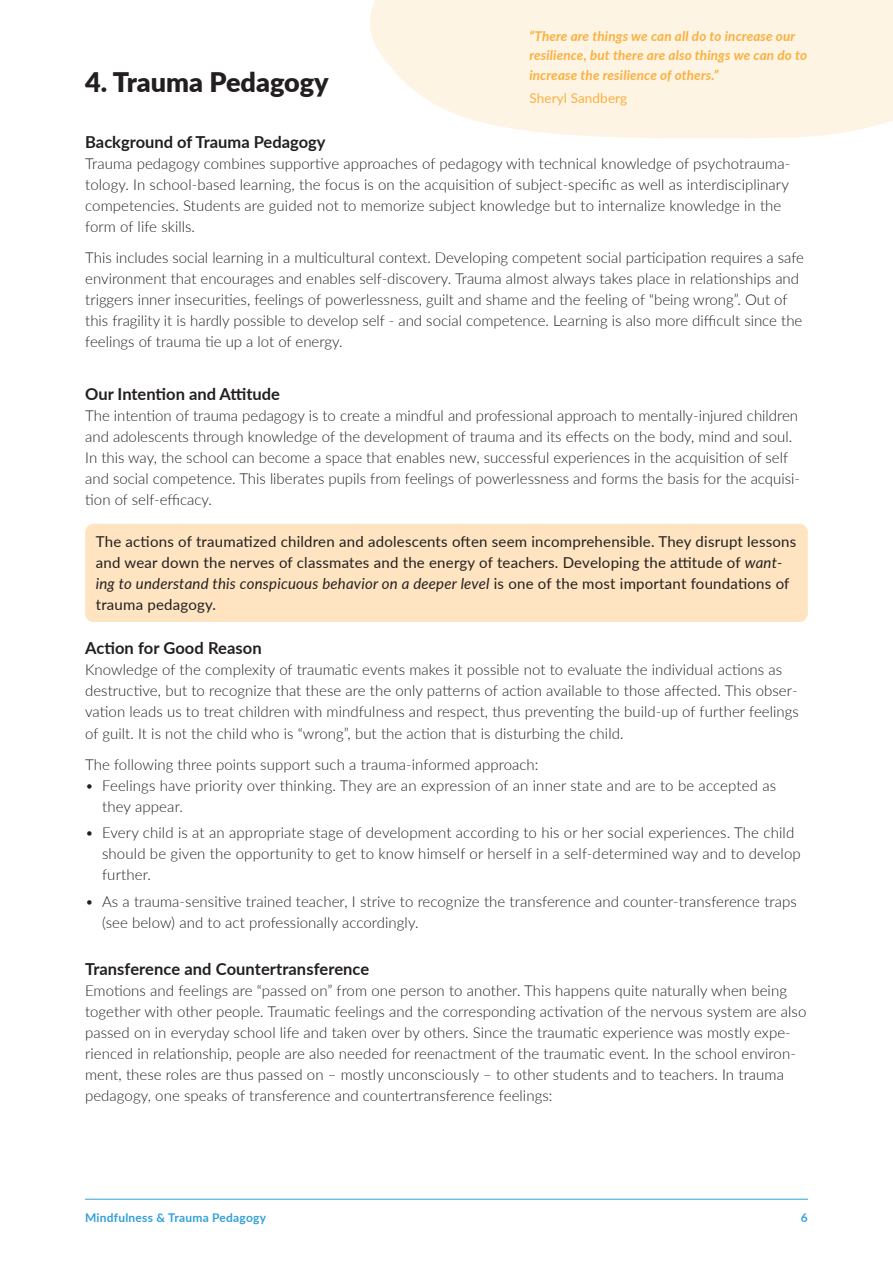
<style>
.page{position:relative;width:893px;height:1263px;background:#fff}
.page>*{position:absolute;margin:0;border:0;box-sizing:border-box;transform-origin:0 0}
.t1{font:900 27px "Lato";color:#231f20}
.t2{font:700 16.5px "Lato";color:#231f20}
.t3{font:300 15px/21px "Lato";letter-spacing:.005em;color:#231f20}
.t4{font:15px/21px "Lato";letter-spacing:.015em;color:#231f20}
.t5{font:italic 700 13.5px/19.5px "Lato";letter-spacing:.01em;color:#fbb03f}
.t6{font:13.5px "Lato";letter-spacing:.01em;color:#fbb03f}
.t7{font:700 12px "Lato";letter-spacing:.02em;color:#34a0d9}
.s1{font-style:italic}
</style>
<div class="page">
<hr style="left:85px;top:1199px;width:723px;height:1px;background:#34a0d9">
<svg style="left:370px;top:0;width:523px;height:138px;background:#fef4e6"></svg>
<div style="left:85px;top:524px;width:723px;height:98px;background:#fee4c0;border-radius:9px"></div>
<p class="t5" style="left:529px;top:25px;width:279px">“There are things we can all do to increase our resilience, but there are also things we can do to increase the resilience of others.”</p>
<p class="t6" style="left:529px;top:89px;width:99px">Sheryl Sandberg</p>
<h1 class="t1" style="left:85px;top:62px;width:245px">4. Trauma Pedagogy</h1>
<p class="t2" style="left:85px;top:130px;width:242px">Background of Trauma Pedagogy</p>
<p class="t3" style="left:85px;top:152px;width:706px">Trauma pedagogy combines supportive approaches of pedagogy with technical knowledge of psychotrauma&shy;tology. In school-based learning, the focus is on the acquisition of subject-specific as well as interdisciplinary competencies. Students are guided not to memorize subject knowledge but to internalize knowledge in the form of life skills.</p>
<p class="t3" style="left:85px;top:247px;width:720px">This includes social learning in a multicultural context. Developing competent social participation requires a safe environment that encourages and enables self-discovery. Trauma almost always takes place in relationships and triggers inner insecurities, feelings of powerlessness, guilt and shame and the feeling of “being wrong”. Out of this fragility it is hardly possible to develop self - and social competence. Learning is also more difficult since the feelings of trauma tie up a lot of energy.</p>
<p class="t2" style="left:85px;top:382px;width:196px">Our Intention and Attitude</p>
<p class="t3" style="left:85px;top:404px;width:716px">The intention of trauma pedagogy is to create a mindful and professional approach to mentally-injured children and adolescents through knowledge of the development of trauma and its effects on the body, mind and soul.<br>In this way, the school can become a space that enables new, successful experiences in the acquisition of self and social competence. This liberates pupils from feelings of powerlessness and forms the basis for the acquisi&shy;tion of self-efficacy.</p>
<p class="t4" style="left:96px;top:530px;width:702px">The actions of traumatized children and adolescents often seem incomprehensible. They disrupt lessons and wear down the nerves of classmates and the energy of teachers. Developing the attitude of <span class="s1">want&shy;ing to understand this conspicuous behavior on a deeper level</span> is one of the most important foundations of trauma pedagogy.</p>
<p class="t2" style="left:85px;top:636px;width:178px">Action for Good Reason</p>
<p class="t3" style="left:85px;top:659px;width:715px">Knowledge of the complexity of traumatic events makes it possible not to evaluate the individual actions as destructive, but to recognize that these are the only patterns of action available to those affected. This obser&shy;vation leads us to treat children with mindfulness and respect, thus preventing the build-up of further feelings of guilt. It is not the child who is “wrong”, but the action that is disturbing the child.</p>
<p class="t3" style="left:85px;top:753px;width:455px">The following three points support such a trauma-informed approach:</p>
<p class="t3" style="left:102px;top:774px;width:676px;text-indent:-17px">• Feelings have priority over thinking. They are an expression of an inner state and are to be accepted as they appear.</p>
<p class="t3" style="left:102px;top:822px;width:700px;text-indent:-17px">• Every child is at an appropriate stage of development according to his or her social experiences. The child should be given the opportunity to get to know himself or herself in a self-determined way and to develop further.</p>
<p class="t3" style="left:102px;top:890px;width:696px;text-indent:-17px">• As a trauma-sensitive trained teacher, I strive to recognize the transference and counter-transference traps (see below) and to act professionally accordingly.</p>
<p class="t2" style="left:85px;top:957px;width:286px">Transference and Countertransference</p>
<p class="t3" style="left:85px;top:979px;width:723px">Emotions and feelings are “passed on” from one person to another. This happens quite naturally when being together with other people. Traumatic feelings and the corresponding activation of the nervous system are also passed on in everyday school life and taken over by others. Since the traumatic experience was mostly expe&shy;rienced in relationship, people are also needed for reenactment of the traumatic event. In the school environ&shy;ment, these roles are thus passed on – mostly unconsciously – to other students and to teachers. In trauma pedagogy, one speaks of transference and countertransference feelings:</p>
<p class="t7" style="left:85px;top:1208px;width:182px">Mindfulness &amp; Trauma Pedagogy</p>
<p class="t7" style="left:801px;top:1208px;width:8px">6</p>
</div>
